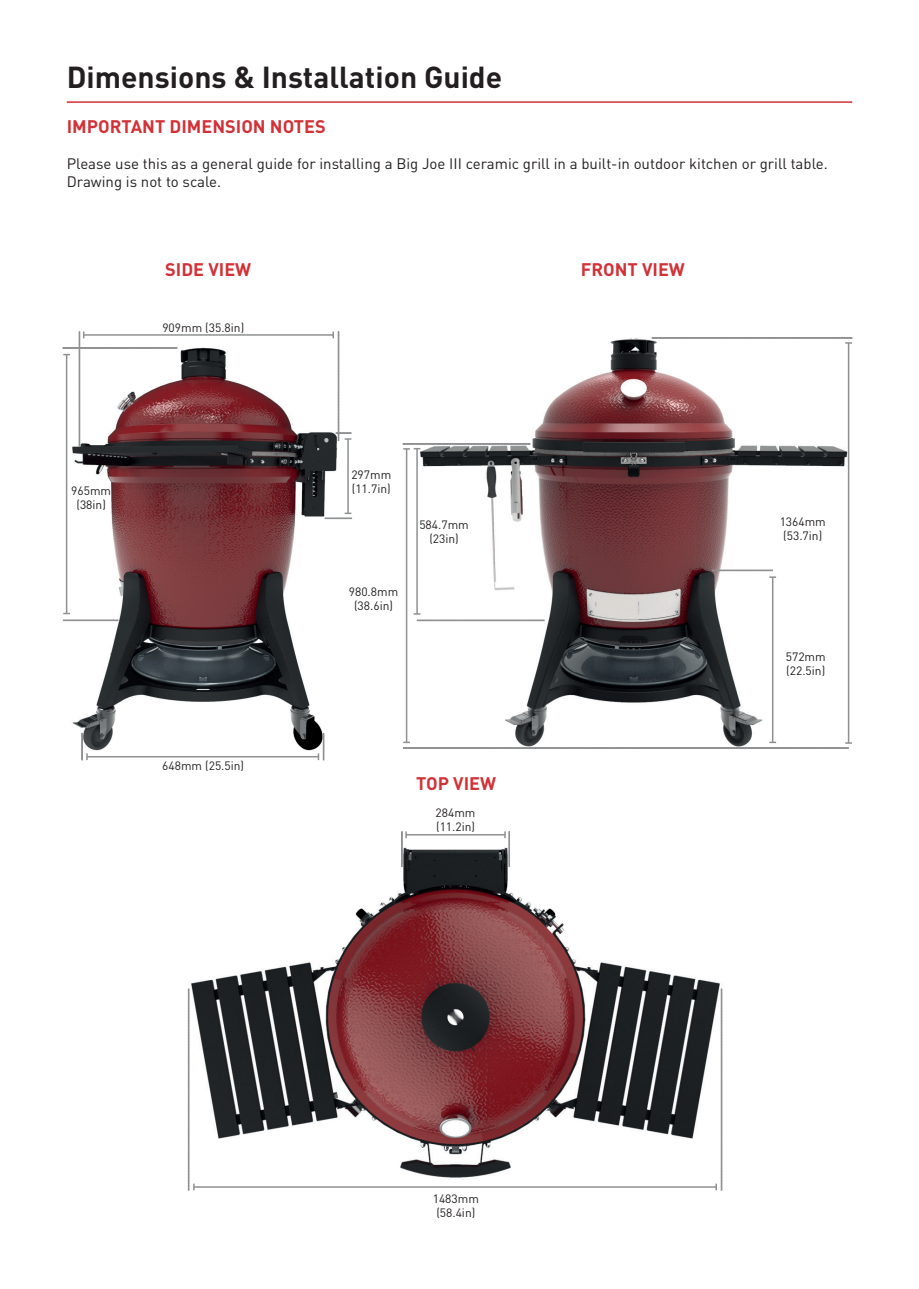
<style>
.page{position:relative;width:919px;height:1289px;background:#fff}
.page>*{position:absolute;margin:0;border:0;box-sizing:border-box;transform-origin:0 0}
.t1{font:700 30px "DIN";color:#231f20}
.t2{font:700 18px "DIN";color:#d23237}
.t3{font:15px/18px "DIN";color:#231f20}
.t4{font:12px/14.4px "DIN";color:#231f20;text-align:center}
</style>
<div class="page">
<hr style="left:67px;top:101px;width:785px;height:2px;background:#d13135">
<img style="left:67px;top:347px;width:285px;height:406px">
<img style="left:415px;top:338px;width:437px;height:406px">
<img style="left:188px;top:835px;width:535px;height:356px">
<hr style="left:84px;top:334px;width:249px;height:2px;background:#8e9092">
<hr style="left:847px;top:343px;width:2px;height:400px;background:#8e9092">
<svg style="left:651px;top:337px;width:201px;height:7px"></svg>
<hr style="left:771px;top:577px;width:2px;height:165px;background:#8e9092">
<svg style="left:712px;top:569px;width:64px;height:9px"></svg>
<hr style="left:416px;top:448px;width:2px;height:166px;background:#8e9092">
<svg style="left:413px;top:613px;width:132px;height:8px"></svg>
<hr style="left:406px;top:449px;width:1px;height:293px;background:#8e9092">
<svg style="left:403px;top:443px;width:128px;height:6px"></svg>
<svg style="left:403px;top:741px;width:448px;height:8px"></svg>
<hr style="left:194px;top:1186px;width:522px;height:1px;background:#8e9092">
<svg style="left:715px;top:988px;width:7px;height:202px"></svg>
<svg style="left:187px;top:988px;width:8px;height:202px"></svg>
<hr style="left:406px;top:834px;width:99px;height:1px;background:#8e9092">
<svg style="left:504px;top:831px;width:6px;height:36px"></svg>
<svg style="left:401px;top:831px;width:6px;height:36px"></svg>
<hr style="left:347px;top:439px;width:2px;height:74px;background:#8e9092">
<svg style="left:332px;top:331px;width:20px;height:110px"></svg>
<hr style="left:87px;top:756px;width:231px;height:1px;background:#8e9092">
<svg style="left:318px;top:733px;width:6px;height:27px"></svg>
<svg style="left:81px;top:733px;width:7px;height:27px"></svg>
<svg style="left:325px;top:512px;width:27px;height:7px"></svg>
<hr style="left:66px;top:354px;width:1px;height:259px;background:#8e9092">
<svg style="left:63px;top:331px;width:115px;height:115px"></svg>
<svg style="left:63px;top:612px;width:56px;height:9px"></svg>
<h1 class="t1" style="left:67px;top:58px;width:437px">Dimensions &amp; Installation Guide</h1>
<h2 class="t2" style="left:67px;top:115px;width:260px">IMPORTANT DIMENSION NOTES</h2>
<p class="t3" style="left:67px;top:154px;width:762px">Please use this as a general guide for installing a Big Joe III ceramic grill in a built-in outdoor kitchen or grill table.<br>Drawing is not to scale.</p>
<h2 class="t2" style="left:165px;top:258px;width:87px">SIDE VIEW</h2>
<h2 class="t2" style="left:580px;top:258px;width:106px">FRONT VIEW</h2>
<p class="t4" style="left:162px;top:320px;width:83px">909mm (35.8in)</p>
<p class="t4" style="left:71px;top:483px;width:41px">965mm (38in)</p>
<p class="t4" style="left:162px;top:758px;width:83px">648mm (25.5in)</p>
<p class="t4" style="left:351px;top:467px;width:41px;text-align:left">297mm (11.7in)</p>
<p class="t4" style="left:349px;top:583px;width:51px">980.8mm (38.6in)</p>
<p class="t4" style="left:419px;top:517px;width:51px">584.7mm (23in)</p>
<h2 class="t2" style="left:416px;top:772px;width:81px">TOP VIEW</h2>
<p class="t4" style="left:435px;top:805px;width:41px;text-align:left">284mm (11.2in)</p>
<p class="t4" style="left:432px;top:1190px;width:48px;text-align:left">1483mm (58.4in)</p>
<p class="t4" style="left:779px;top:514px;width:48px">1364mm (53.7in)</p>
<p class="t4" style="left:785px;top:648px;width:41px;text-align:left">572mm (22.5in)</p>
</div>
